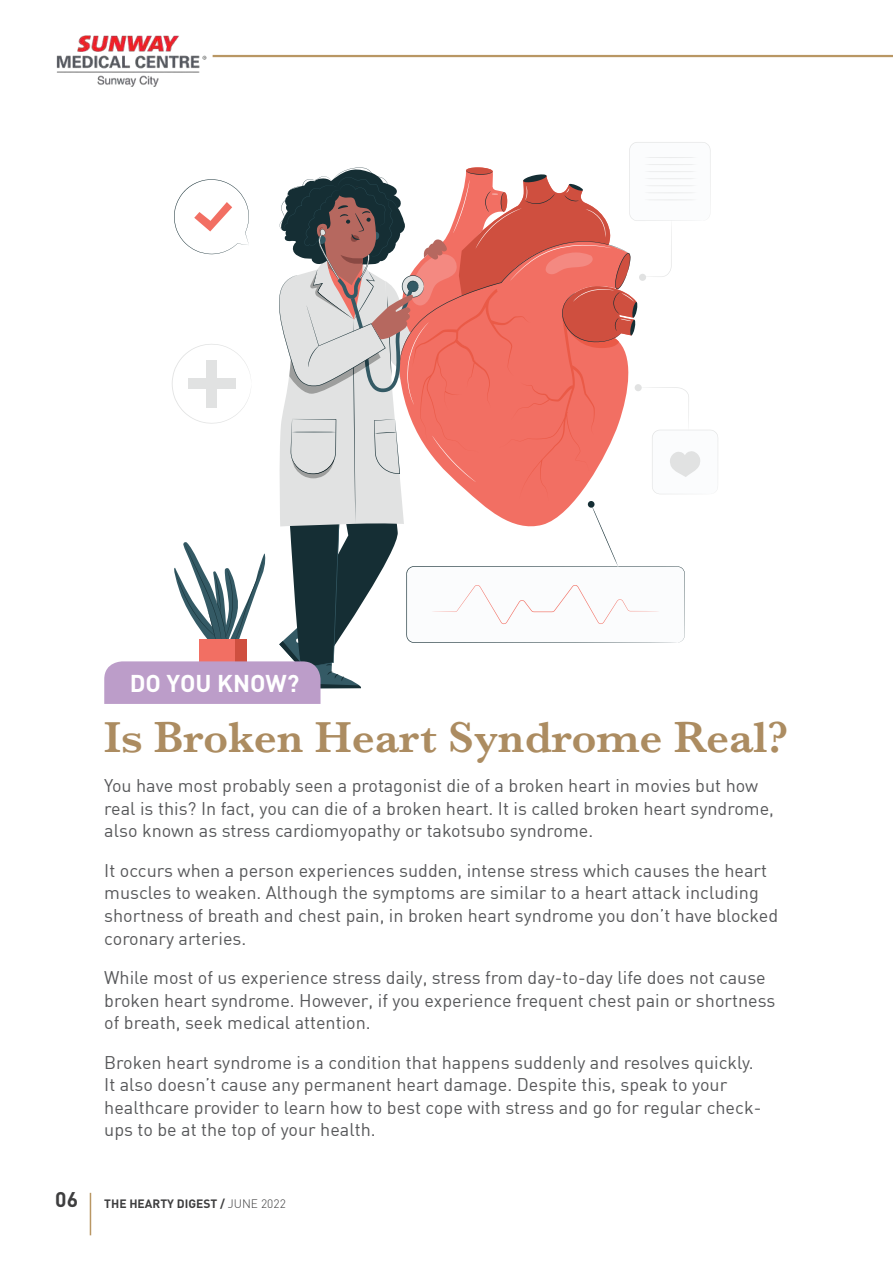
<style>
.page{position:relative;width:893px;height:1263px;background:#fff}
.page>*{position:absolute;margin:0;border:0;box-sizing:border-box;transform-origin:0 0}
.t1{font:600 45px "Baskerville";color:#ac8c61}
.t2{font:700 24px "DIN";color:#fff}
.t3{font:700 21px "DIN";color:#3e3e3f}
.t4{font:18px/22.5px "DIN";color:#57585a}
.t5{font:700 12px "DIN";color:#3e3e3f}
.s1{font-weight:300}
</style>
<div class="page">
<hr style="left:213px;top:55px;width:680px;height:2px;background:#b99764">
<hr style="left:90px;top:1193px;width:1px;height:42px;background:#b99764">
<img style="left:56px;top:35px;width:151px;height:51px">
<svg style="left:104px;top:142px;width:614px;height:562px"></svg>
<p class="t3" style="left:55px;top:1186px;width:24px">06</p>
<h2 class="t2" style="left:130px;top:668px;width:171px">DO YOU KNOW?</h2>
<h1 class="t1" style="left:104px;top:705px;width:685px">Is Broken Heart Syndrome Real?</h1>
<p class="t4" style="left:104px;top:774px;width:671px">You have most probably seen a protagonist die of a broken heart in movies but how real is this? In fact, you can die of a broken heart. It is called broken heart syndrome, also known as stress cardiomyopathy or takotsubo syndrome.</p>
<p class="t4" style="left:104px;top:859px;width:675px">It occurs when a person experiences sudden, intense stress which causes the heart muscles to weaken. Although the symptoms are similar to a heart attack including shortness of breath and chest pain, in broken heart syndrome you don’t have blocked coronary arteries.</p>
<p class="t4" style="left:104px;top:966px;width:673px">While most of us experience stress daily, stress from day-to-day life does not cause broken heart syndrome. However, if you experience frequent chest pain or shortness of breath, seek medical attention.</p>
<p class="t4" style="left:104px;top:1050px;width:659px">Broken heart syndrome is a condition that happens suddenly and resolves quickly.<br>It also doesn’t cause any permanent heart damage. Despite this, speak to your healthcare provider to learn how to best cope with stress and go for regular check&shy;ups to be at the top of your health.</p>
<p class="t5" style="left:104px;top:1195px;width:183px">THE HEARTY DIGEST / <span class="s1">JUNE 2022</span></p>
</div>
